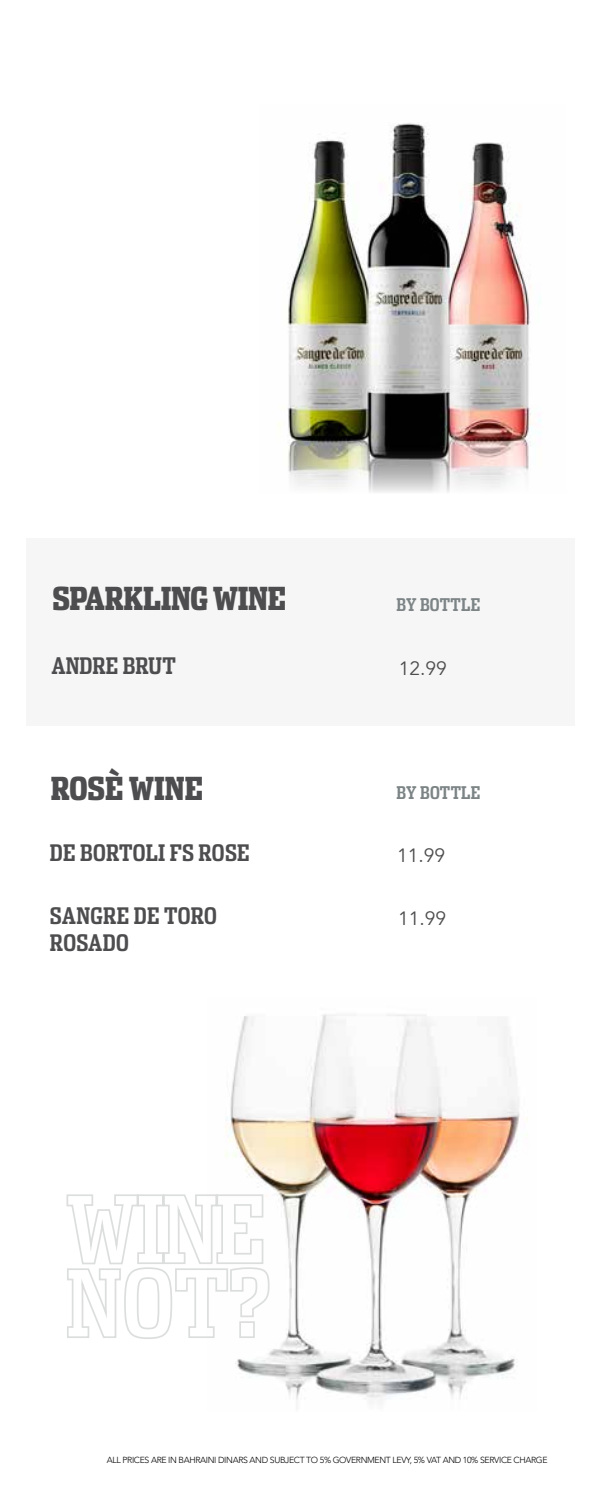
<style>
.page{position:relative;width:596px;height:1489px;background:#fff}
.page>*{position:absolute;margin:0;border:0;box-sizing:border-box;transform-origin:0 0}
.t1{font:900 31.5px "Dispatch Comp";letter-spacing:-.01em;color:#4d4d4f}
.t2{font:700 22.75px "Dispatch Comp";letter-spacing:.005em;color:#4d4d4f}
.t3{font:19.25px "Avenir";color:#4d4d4f}
.t4{font:700 17.5px "Dispatch Comp";letter-spacing:.01em;color:#7c8486}
.t5{font:300 8.75px "Avenir LT Std";letter-spacing:-.04em;color:#000}
</style>
<div class="page">
<img style="left:225px;top:1014px;width:303px;height:387px">
<div style="left:27px;top:538px;width:547px;height:187px;background:#f6f6f6"></div>
<svg style="left:66px;top:1193px;width:204px;height:146px"></svg>
<img style="left:278px;top:123px;width:263px;height:369px">
<h1 class="t1" style="left:52px;top:578px;width:235px">SPARKLING WINE</h1>
<h3 class="t4" style="left:396px;top:593px;width:85px">BY BOTTLE</h3>
<h2 class="t2" style="left:51px;top:651px;width:126px">ANDRE BRUT</h2>
<h3 class="t3" style="left:398px;top:656px;width:50px">12.99</h3>
<h1 class="t1" style="left:51px;top:767px;width:154px">ROSÈ WINE</h1>
<h3 class="t4" style="left:396px;top:781px;width:85px">BY BOTTLE</h3>
<h2 class="t2" style="left:50px;top:838px;width:201px">DE BORTOLI FS ROSE</h2>
<h3 class="t3" style="left:397px;top:844px;width:50px">11.99</h3>
<h2 class="t2" style="left:50px;top:901px;width:168px">SANGRE DE TORO</h2>
<h3 class="t3" style="left:398px;top:906px;width:50px">11.99</h3>
<h2 class="t2" style="left:50px;top:928px;width:80px">ROSADO</h2>
<p class="t5" style="left:107px;top:1455px;width:442px">ALL PRICES ARE IN BAHRAINI DINARS AND SUBJECT TO 5% GOVERNMENT LEVY, 5% VAT AND 10% SERVICE CHARGE</p>
</div>
